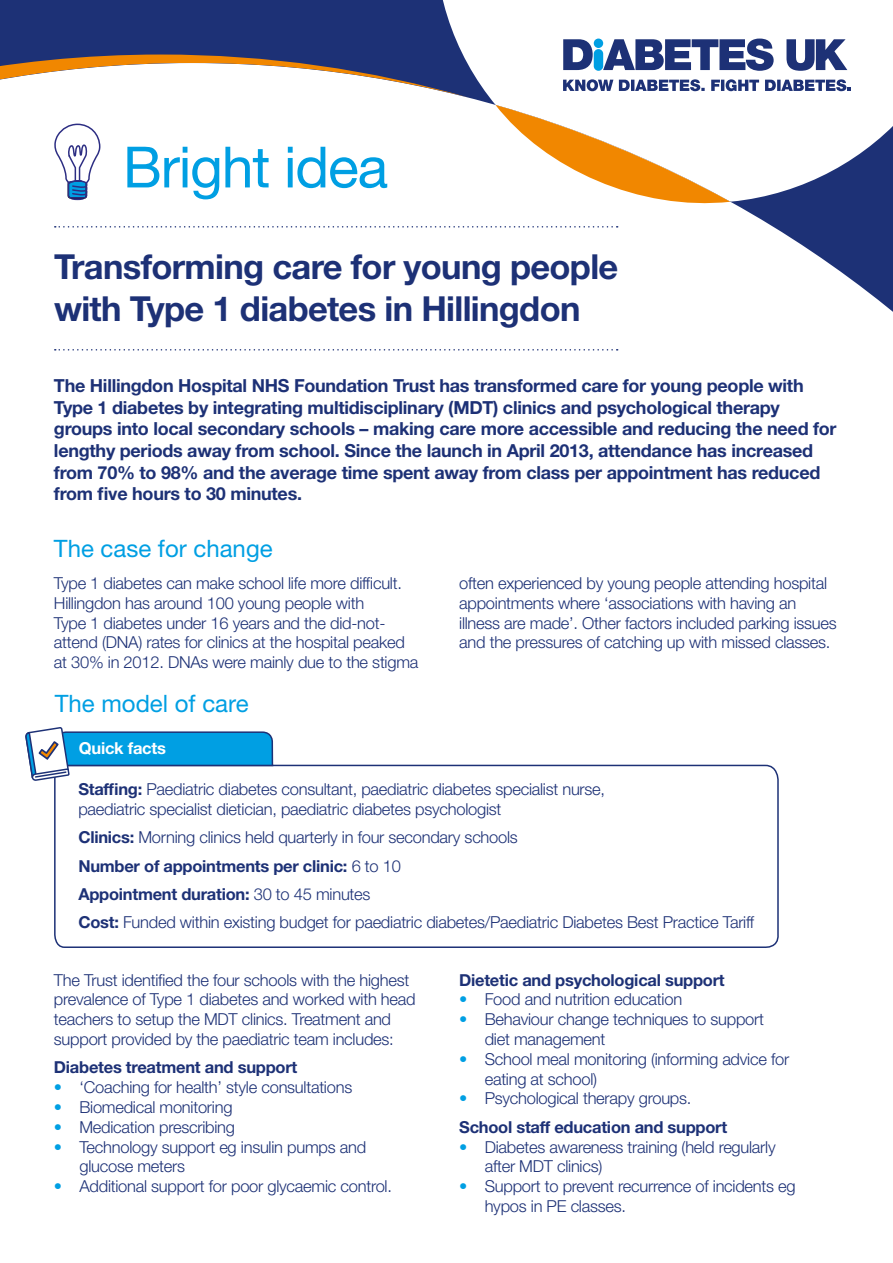
<style>
.page{position:relative;width:893px;height:1263px;background:#fff}
.page>*{position:absolute;margin:0;border:0;box-sizing:border-box;transform-origin:0 0}
.t1{font:57px "Helvetica Neue LT Std";letter-spacing:-.02em;color:#009fe3}
.t2{font:700 34.5px/41.4px "Helvetica Neue LT Std";letter-spacing:-.02em;color:#1d3176}
.t3{font:24px "Helvetica Neue LT Std";color:#009fe3}
.t4{font:700 18px/21.6px "Helvetica Neue LT Std";letter-spacing:-.015em;color:#1d3176}
.t5{font:300 16.5px/19.8px "Helvetica Neue LT Std";letter-spacing:-.015em;color:#1d3176}
.t6{font:700 16.5px/28.3px "Helvetica Neue LT Std";letter-spacing:-.015em;color:#1d3176}
.t7{font:700 16.5px "Helvetica Neue LT Std";letter-spacing:-.015em;color:#fff}
.s1{font-weight:700}
.s2{font-weight:400;color:#009fe3}
.s3{font-weight:300}
</style>
<div class="page">
<svg style="left:54px;top:764px;width:725px;height:184px"></svg>
<svg style="left:25px;top:727px;width:249px;height:55px"></svg>
<svg style="left:0;top:0;width:893px;height:312px;fill:#1d3176"></svg>
<svg style="left:435px;top:0;width:458px;height:203px"></svg>
<svg style="left:0;top:55px;width:470px;height:257px"></svg>
<svg style="left:53px;top:105px;width:677px;height:246px"></svg>
<svg style="left:563px;top:39px;width:30px;height:31px"></svg>
<svg style="left:603px;top:39px;width:171px;height:32px"></svg>
<svg style="left:786px;top:39px;width:61px;height:32px"></svg>
<div style="left:594px;top:39px;width:9px;height:9px;background:#009fe3;border-radius:50%"></div>
<div style="left:594px;top:49px;width:9px;height:22px;background:#009fe3;border-radius:5px"></div>
<svg style="left:563px;top:79px;width:288px;height:12px"></svg>
<h1 class="t1" style="left:123px;top:133px;width:267px">Bright idea</h1>
<h2 class="t2" style="left:54px;top:246px;width:566px">Transforming care for young people with Type 1 diabetes in Hillingdon</h2>
<p class="t4" style="left:54px;top:375px;width:784px">The Hillingdon Hospital NHS Foundation Trust has transformed care for young people with Type 1 diabetes by integrating multidisciplinary (MDT) clinics and psychological therapy groups into local secondary schools – making care more accessible and reducing the need for lengthy periods away from school. Since the launch in April 2013, attendance has increased from 70% to 98% and the average time spent away from class per appointment has reduced from five hours to 30 minutes.</p>
<h3 class="t3" style="left:54px;top:534px;width:220px">The case for change</h3>
<p class="t5" style="left:54px;top:573px;width:366px">Type 1 diabetes can make school life more difficult.<br>Hillingdon has around 100 young people with<br>Type 1 diabetes under 16 years and the did-not&shy;attend (DNA) rates for clinics at the hospital peaked at 30% in 2012. DNAs were mainly due to the stigma</p>
<p class="t5" style="left:459px;top:573px;width:379px">often experienced by young people attending hospital appointments where ‘associations with having an illness are made’. Other factors included parking issues and the pressures of catching up with missed classes.</p>
<h3 class="t3" style="left:55px;top:689px;width:195px">The model of care</h3>
<p class="t7" style="left:79px;top:738px;width:89px">Quick facts</p>
<p class="t5" style="left:78px;top:779px;width:528px"><span class="s1">Staffing:</span> Paediatric diabetes consultant, paediatric diabetes specialist nurse, paediatric specialist dietician, paediatric diabetes psychologist</p>
<p class="t5" style="left:78px;top:823px;width:677px;line-height:28.3px"><span class="s1">Clinics:</span> Morning clinics held quarterly in four secondary schools<br><span class="s1">Number of appointments per clinic:</span> 6 to 10<br><span class="s1">Appointment duration:</span> 30 to 45 minutes<br><span class="s1">Cost:</span> Funded within existing budget for paediatric diabetes/Paediatric Diabetes Best Practice Tariff</p>
<p class="t5" style="left:54px;top:969px;width:363px">The Trust identified the four schools with the highest prevalence of Type 1 diabetes and worked with head teachers to setup the MDT clinics. Treatment and support provided by the paediatric team includes:</p>
<p class="t6" style="left:54px;top:1053px;width:245px">Diabetes treatment and support</p>
<p class="t5" style="left:54px;top:1077px;width:300px"><span class="s2">•</span> ‘Coaching for health’ style consultations</p>
<p class="t5" style="left:54px;top:1097px;width:180px"><span class="s2">•</span> Biomedical monitoring</p>
<p class="t5" style="left:54px;top:1116px;width:183px"><span class="s2">•</span> Medication prescribing</p>
<p class="t5" style="left:79px;top:1136px;width:288px;text-indent:-25px"><span class="s2">•</span> Technology support eg insulin pumps and glucose meters</p>
<p class="t5" style="left:54px;top:1176px;width:340px"><span class="s2">•</span> Additional support for poor glycaemic control.</p>
<p class="t6" style="left:459px;top:965px;width:267px">Dietetic and psychological support</p>
<p class="t5" style="left:459px;top:989px;width:224px"><span class="s2">•</span> Food and nutrition education</p>
<p class="t5" style="left:485px;top:1009px;width:281px;text-indent:-25px"><span class="s2">•</span> Behaviour change techniques to support diet management</p>
<p class="t5" style="left:485px;top:1049px;width:306px;text-indent:-25px"><span class="s2">•</span> School meal monitoring (informing advice for eating at school)</p>
<p class="t6" style="left:459px;top:1084px;width:270px"><span class="s2">•</span> <span class="s3">Psychological therapy groups.<br></span>School staff education and support</p>
<p class="t5" style="left:485px;top:1136px;width:292px;text-indent:-25px"><span class="s2">•</span> Diabetes awareness training (held regularly after MDT clinics)</p>
<p class="t5" style="left:485px;top:1176px;width:312px;text-indent:-25px"><span class="s2">•</span> Support to prevent recurrence of incidents eg hypos in PE classes.</p>
</div>
